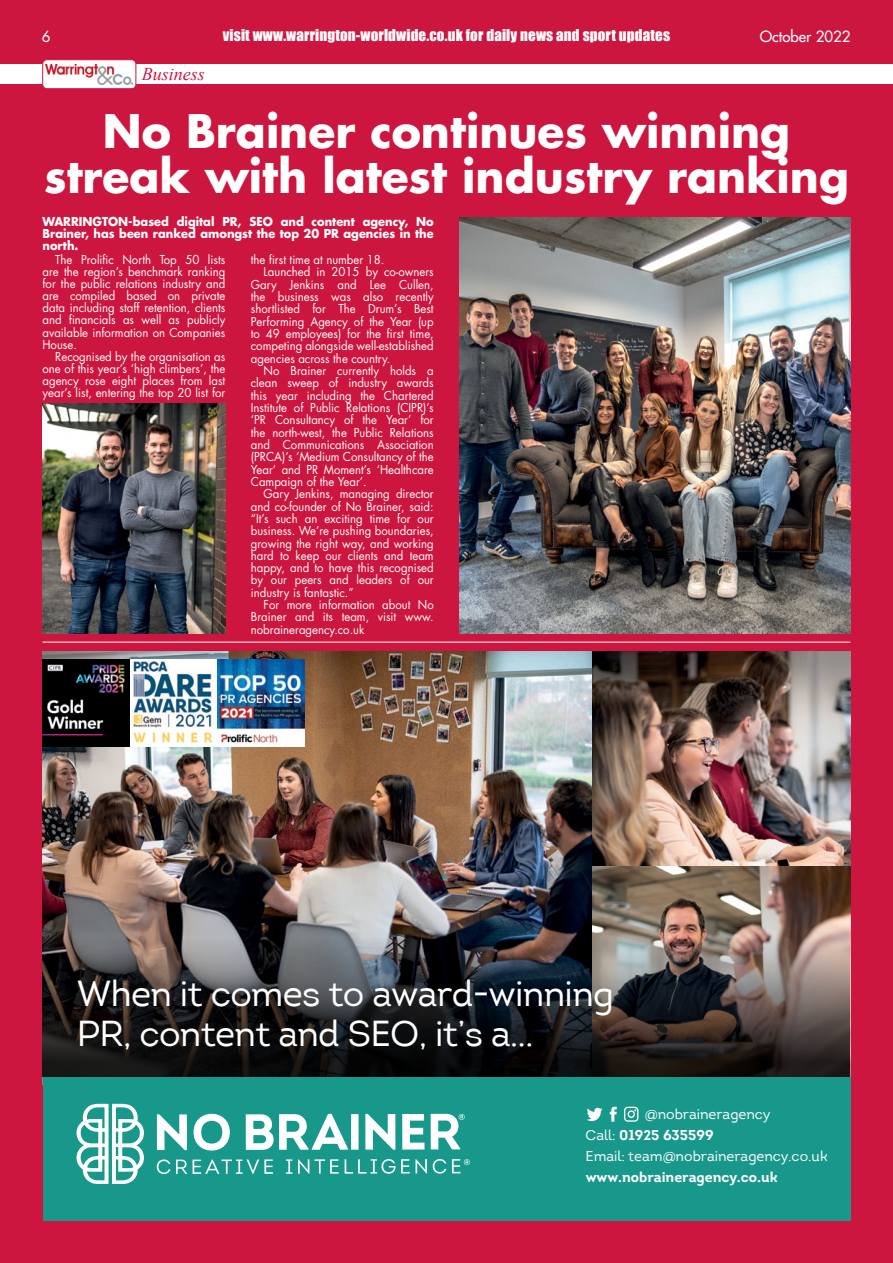
<style>
.page{position:relative;width:893px;height:1263px;background:#cd163f}
.page>*{position:absolute;margin:0;border:0;box-sizing:border-box;transform-origin:0 0}
.t1{font:700 45px/45px "Futura Std";color:#fff;text-align:center}
.t2{font:36px/40.5px "Intro";letter-spacing:-.02em;color:#fff}
.t3{font:italic 18px "Times New Roman";color:#cd163f}
.t4{font:15px "Impact";letter-spacing:.01em;color:#fff}
.t5{font:500 15px "Futura Std";color:#fff}
.t6{font:14.25px/21px "Intro";color:#fff}
.t7{font:700 14.25px "Intro";color:#fff}
.t8{font:12px/12.1px "Futura Std";color:#fff;text-align:justify;scale:.95 1}
.t9{font:700 12px/12px "Futura Std";color:#fff;text-align:justify;scale:.95 1}
.s1{font-weight:700}
</style>
<div class="page">
<div style="left:0;top:64px;width:893px;height:20px;background:#fff"></div>
<div style="left:43px;top:60px;width:93px;height:29px;background:#fff;border-radius:4px"></div>
<img style="left:46px;top:64px;width:87px;height:20px">
<div style="left:43px;top:60px;width:93px;height:29px;border:1px solid #cd163f;border-radius:4px"></div>
<hr style="left:43px;top:642px;width:807px;height:1px;background:#fff">
<img style="left:43px;top:651px;width:550px;height:275px">
<img style="left:593px;top:651px;width:257px;height:275px">
<img style="left:43px;top:926px;width:807px;height:150px">
<div style="left:43px;top:1076px;width:807px;height:144px;background:#18988b"></div>
<svg style="left:610px;top:1107px;width:7px;height:15px"></svg>
<svg style="left:587px;top:1108px;width:15px;height:13px"></svg>
<div style="left:628px;top:1110px;width:7px;height:8px;border:1px solid #fff;border-radius:50%"></div>
<div style="left:624px;top:1107px;width:14px;height:15px;border:1px solid #fff;border-radius:3px"></div>
<svg style="left:157px;top:1159px;width:13px;height:15px"></svg>
<svg style="left:176px;top:1159px;width:11px;height:15px"></svg>
<svg style="left:193px;top:1159px;width:80px;height:15px"></svg>
<svg style="left:286px;top:1159px;width:23px;height:15px"></svg>
<svg style="left:315px;top:1159px;width:24px;height:15px"></svg>
<svg style="left:345px;top:1159px;width:82px;height:15px"></svg>
<svg style="left:433px;top:1159px;width:13px;height:14px"></svg>
<svg style="left:157px;top:1114px;width:30px;height:36px"></svg>
<svg style="left:193px;top:1114px;width:37px;height:36px"></svg>
<svg style="left:246px;top:1114px;width:102px;height:36px"></svg>
<div style="left:351px;top:1114px;width:8px;height:36px;background:#fff"></div>
<svg style="left:365px;top:1114px;width:30px;height:36px"></svg>
<svg style="left:402px;top:1114px;width:22px;height:35px"></svg>
<svg style="left:77px;top:1104px;width:67px;height:80px"></svg>
<svg style="left:431px;top:1114px;width:34px;height:35px"></svg>
<svg style="left:452px;top:1159px;width:18px;height:14px"></svg>
<img style="left:43px;top:660px;width:261px;height:87px">
<img style="left:459px;top:218px;width:391px;height:415px">
<img style="left:43px;top:404px;width:182px;height:230px">
<p class="t5" style="left:42px;top:27px;width:10px">6</p>
<p class="t4" style="left:223px;top:24px;width:449px">visit www.warrington-worldwide.co.uk for daily news and sport updates</p>
<p class="t5" style="left:760px;top:27px;width:92px">October 2022</p>
<h3 class="t3" style="left:142px;top:62px;width:65px">Business</h3>
<h1 class="t1" style="left:44px;top:108px;width:806px">No Brainer continues winning streak with latest industry ranking</h1>
<p class="t9" style="left:43px;top:215px;width:413px">WARRINGTON-based digital PR, SEO and content agency, No Brainer, has been ranked amongst the top 20 PR agencies in the north.</p>
<p class="t8" style="left:43px;top:254px;width:194px;text-indent:13px">The Prolific North Top 50 lists are the region’s benchmark ranking for the public relations industry and are compiled based on private data including staff retention, clients and financials as well as publicly available information on Companies House.</p>
<p class="t8" style="left:43px;top:350px;width:194px;text-indent:13px">Recognised by the organisation as one of this year’s ‘high climbers’, the agency rose eight places from last year’s list, entering the top 20 list for</p>
<p class="t8" style="left:251px;top:254px;width:142px">the first time at number 18.</p>
<p class="t8" style="left:264px;top:266px;width:181px">Launched in 2015 by co-owners</p>
<p class="t8" style="left:251px;top:278px;width:194px">Gary Jenkins and Lee Cullen,</p>
<p class="t8" style="left:251px;top:291px;width:194px">the business was also recently</p>
<p class="t8" style="left:251px;top:303px;width:194px">shortlisted for The Drum’s Best</p>
<p class="t8" style="left:251px;top:315px;width:194px">Performing Agency of the Year (up</p>
<p class="t8" style="left:251px;top:328px;width:194px">to 49 employees) for the first time,</p>
<p class="t8" style="left:251px;top:340px;width:194px">competing alongside well-established</p>
<p class="t8" style="left:251px;top:352px;width:148px">agencies across the country.</p>
<p class="t8" style="left:264px;top:365px;width:181px">No Brainer currently holds a</p>
<p class="t8" style="left:251px;top:377px;width:194px">clean sweep of industry awards</p>
<p class="t8" style="left:251px;top:389px;width:194px">this year including the Chartered</p>
<p class="t8" style="left:251px;top:402px;width:194px">Institute of Public Relations (CIPR)’s</p>
<p class="t8" style="left:251px;top:414px;width:194px">‘PR Consultancy of the Year’ for</p>
<p class="t8" style="left:251px;top:426px;width:194px">the north-west, the Public Relations</p>
<p class="t8" style="left:251px;top:438px;width:194px">and Communications Association</p>
<p class="t8" style="left:251px;top:451px;width:194px">(PRCA)’s ‘Medium Consultancy of the</p>
<p class="t8" style="left:251px;top:463px;width:194px">Year’ and PR Moment’s ‘Healthcare</p>
<p class="t8" style="left:251px;top:475px;width:123px">Campaign of the Year’.</p>
<p class="t8" style="left:264px;top:488px;width:181px">Gary Jenkins, managing director</p>
<p class="t8" style="left:251px;top:500px;width:194px">and co-founder of No Brainer, said:</p>
<p class="t8" style="left:251px;top:512px;width:194px">“It’s such an exciting time for our</p>
<p class="t8" style="left:251px;top:525px;width:194px">business. We’re pushing boundaries,</p>
<p class="t8" style="left:251px;top:537px;width:194px">growing the right way, and working</p>
<p class="t8" style="left:251px;top:549px;width:194px">hard to keep our clients and team</p>
<p class="t8" style="left:251px;top:562px;width:194px">happy, and to have this recognised</p>
<p class="t8" style="left:251px;top:574px;width:194px">by our peers and leaders of our</p>
<p class="t8" style="left:251px;top:586px;width:110px">industry is fantastic.”</p>
<p class="t8" style="left:264px;top:599px;width:181px">For more information about No</p>
<p class="t8" style="left:251px;top:611px;width:194px">Brainer and its team, visit www.</p>
<p class="t8" style="left:251px;top:623px;width:121px">nobraineragency.co.uk</p>
<h2 class="t2" style="left:77px;top:973px;width:539px">When it comes to award-winning<br>PR, content and SEO, it’s a…</h2>
<p class="t6" style="left:586px;top:1103px;width:243px;text-indent:59px">@nobraineragency<br>Call: <span class="s1">01925 635599<br></span>Email: team@nobraineragency.co.uk</p>
<p class="t7" style="left:586px;top:1167px;width:194px">www.nobraineragency.co.uk</p>
</div>
